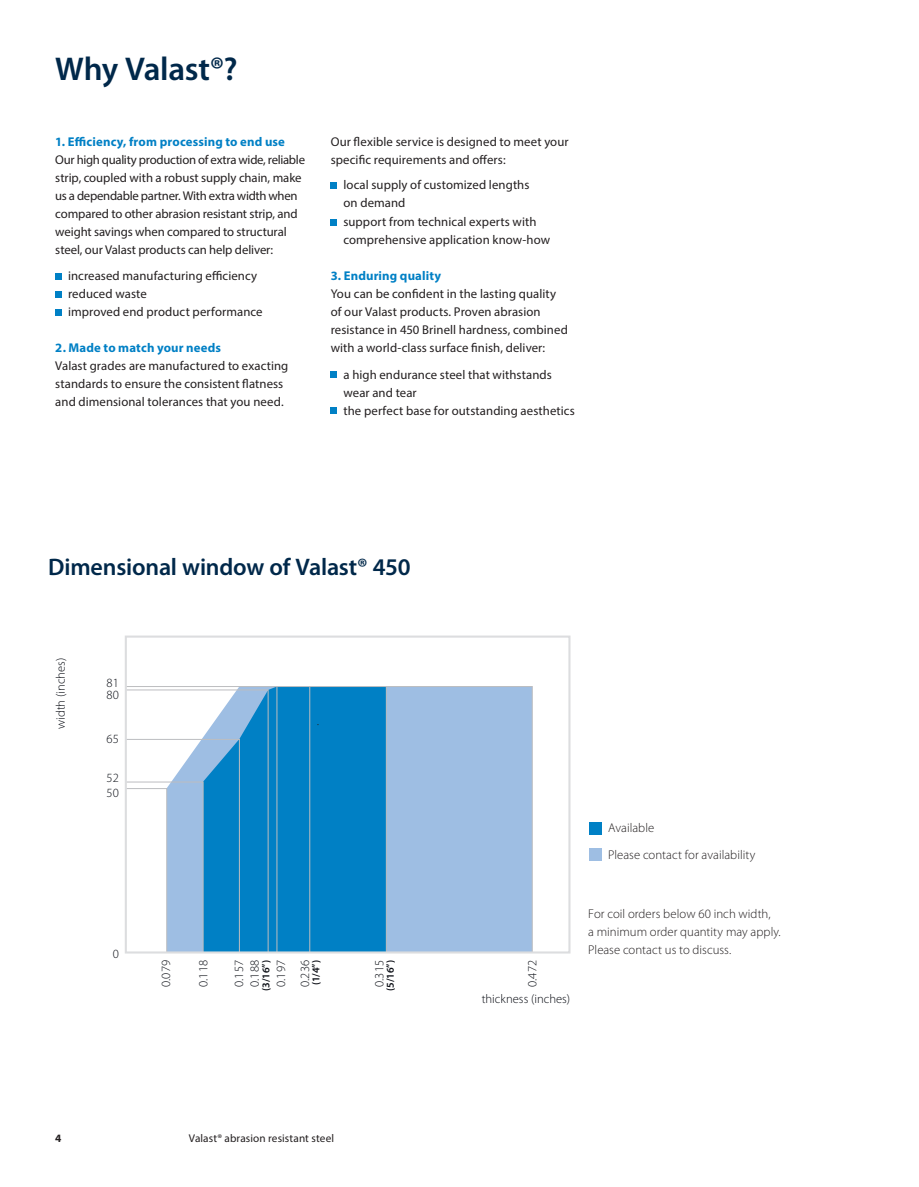
<style>
.page{position:relative;width:919px;height:1187px;background:#fff}
.page>*{position:absolute;margin:0;border:0;box-sizing:border-box;transform-origin:0 0}
.H2_22_24{font:600 33px "Myriad Pro";letter-spacing:-.01em;color:#00284a}
.H2_22_24-2{font:600 24px "Myriad Pro";letter-spacing:-.01em;color:#00284a}
.t1{font:12.75px/18px "Myriad Pro";letter-spacing:.005em;color:#231f20}
.t2{font:300 12.75px/18px "Myriad Pro";color:#231f20}
.t3{font:700 12.75px "Myriad Pro";letter-spacing:.01em;color:#0080c5}
.t4{font:300 12.6px/12px "Myriad Pro";color:#0a0d14}
.t5{font:11.25px "Myriad Pro";letter-spacing:.01em;color:#231f20}
.t6{font:700 11.25px "Myriad Pro";color:#231f20}
.t7{font:600 10.5px "Myriad Pro";color:#0a0d14}
.s1{font-weight:700;color:#0080c5}
</style>
<div class="page">
<svg style="left:128px;top:686px;width:404px;height:264px;background:#5aa3d5"></svg>
<svg style="left:128px;top:689px;width:140px;height:261px"></svg>
<hr style="left:309px;top:687px;width:1px;height:265px;background:#bcbdc0">
<div style="left:125px;top:635px;width:445px;height:318px;border:2px solid #dcdddf"></div>
<div style="left:589px;top:822px;width:12px;height:12px;background:#0080c5"></div>
<div style="left:589px;top:848px;width:12px;height:12px;background:#9ebee3"></div>
<div style="left:55px;top:273px;width:7px;height:6px;background:#0080c5"></div>
<div style="left:55px;top:291px;width:7px;height:6px;background:#0080c5"></div>
<div style="left:55px;top:309px;width:7px;height:6px;background:#0080c5"></div>
<svg style="left:331px;top:183px;width:6px;height:6px"></svg>
<svg style="left:331px;top:219px;width:6px;height:6px"></svg>
<div style="left:331px;top:371px;width:6px;height:7px;background:#0080c5"></div>
<div style="left:331px;top:407px;width:6px;height:7px;background:#0080c5"></div>
<p class="H2_22_24" style="left:55px;top:51px;width:184px">Why Valast®?</p>
<p class="t3" style="left:55px;top:133px;width:231px">1. Efficiency, from processing to end use</p>
<p class="t1" style="left:55px;top:150px;width:251px">Our high quality production of extra wide, reliable strip, coupled with a robust supply chain, make us a dependable partner. With extra width when compared to other abrasion resistant strip, and weight savings when compared to structural steel, our Valast products can help deliver:</p>
<p class="t1" style="left:68px;top:267px;width:191px">increased manufacturing efficiency</p>
<p class="t1" style="left:68px;top:285px;width:80px">reduced waste</p>
<p class="t1" style="left:68px;top:303px;width:196px">improved end product performance</p>
<p class="t1" style="left:55px;top:339px;width:234px"><span class="s1">2. Made to match your needs<br></span>Valast grades are manufactured to exacting standards to ensure the consistent flatness and dimensional tolerances that you need.</p>
<p class="t1" style="left:331px;top:132px;width:239px">Our flexible service is designed to meet your specific requirements and offers:</p>
<p class="t1" style="left:343px;top:176px;width:187px">local supply of customized lengths on demand</p>
<p class="t1" style="left:343px;top:213px;width:208px">support from technical experts with comprehensive application know-how</p>
<p class="t3" style="left:331px;top:268px;width:112px">3. Enduring quality</p>
<p class="t1" style="left:331px;top:285px;width:239px">You can be confident in the lasting quality of our Valast products. Proven abrasion resistance in 450 Brinell hardness, combined with a world-class surface finish, deliver:</p>
<p class="t1" style="left:343px;top:365px;width:210px">a high endurance steel that withstands wear and tear</p>
<p class="t1" style="left:343px;top:401px;width:233px">the perfect base for outstanding aesthetics</p>
<p class="H2_22_24-2" style="left:48px;top:554px;width:364px">Dimensional window of Valast® 450</p>
<p class="t4" style="left:55px;top:729px;width:73px;rotate:-90deg">width (inches)</p>
<p class="t4" style="left:107px;top:677px;width:14px">81<br>80</p>
<p class="t4" style="left:107px;top:732px;width:14px">65</p>
<p class="t4" style="left:107px;top:772px;width:14px">52</p>
<p class="t4" style="left:107px;top:786px;width:14px">50</p>
<p class="t4" style="left:113px;top:947px;width:8px">0</p>
<p class="t4" style="left:160px;top:986px;width:28px;rotate:-90deg">0.079</p>
<p class="t4" style="left:197px;top:986px;width:28px;rotate:-90deg">0.118</p>
<p class="t4" style="left:233px;top:986px;width:28px;rotate:-90deg">0.157</p>
<p class="t4" style="left:269px;top:986px;width:28px;line-height:24px;rotate:-90deg">0.197<br>0.236</p>
<p class="t7" style="left:310px;top:985px;width:27px;rotate:-90deg">(1/4”)</p>
<p class="t4" style="left:373px;top:986px;width:28px;rotate:-90deg">0.315</p>
<p class="t7" style="left:384px;top:990px;width:32px;rotate:-90deg">(5/16”)</p>
<p class="t4" style="left:526px;top:986px;width:28px;rotate:-90deg">0.472</p>
<p class="t4" style="left:249px;top:986px;width:28px;rotate:-90deg">0.188</p>
<p class="t7" style="left:260px;top:990px;width:32px;rotate:-90deg">(3/16”)</p>
<p class="t4" style="left:481px;top:992px;width:90px">thickness (inches)</p>
<p class="t2" style="left:608px;top:819px;width:48px">Available</p>
<p class="t2" style="left:608px;top:845px;width:149px">Please contact for availability</p>
<p class="t2" style="left:588px;top:904px;width:194px">For coil orders below 60 inch width,<br>a minimum order quantity may apply.<br>Please contact us to discuss.</p>
<p class="t6" style="left:55px;top:1130px;width:8px">4</p>
<p class="t5" style="left:189px;top:1131px;width:147px">Valast® abrasion resistant steel</p>
</div>
